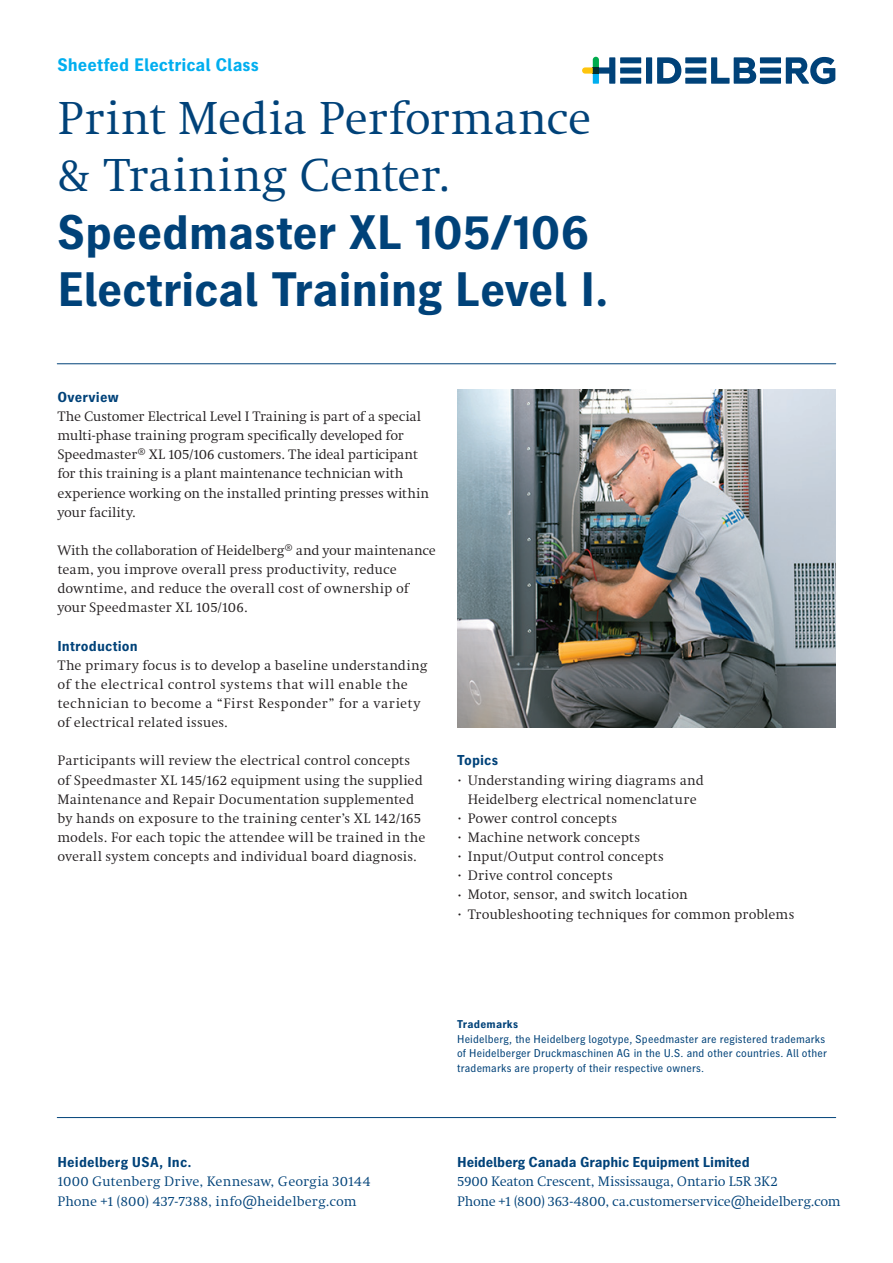
<style>
.page{position:relative;width:893px;height:1263px;background:#fff}
.page>*{position:absolute;margin:0;border:0;box-sizing:border-box;transform-origin:0 0}
._001_Headline_2_A4_A{font:700 48px/57.4px "Heidelberg Gothic Ml";letter-spacing:-.005em;color:#004279}
._010_Version_A4_Goth{font:700 18px "Heidelberg Gothic Ml";color:#00aeef}
._003_Copy_Headline_A{font:14.25px/19.2px "Heidelberg Antiqua ML";letter-spacing:.005em;color:#231f20}
._209_Address_Regular{font:14.25px "Heidelberg Antiqua ML";letter-spacing:-.005em;color:#004279}
._209_Address_Bold_Bl{font:700 14.25px "Heidelberg Gothic Ml";letter-spacing:-.01em;color:#004279}
._003_Copy_Headline_A-2{font:700 14.25px "Heidelberg Gothic Ml";letter-spacing:.01em;color:#004279}
._015_Address_Headlin{font:700 14.25px "Heidelberg Gothic Ml";letter-spacing:.01em;color:#004279}
._016_Imprint_Copy_A4{font:11.25px/14.9px "Heidelberg Gothic Ml";letter-spacing:.015em;color:#004279}
._016_Imprint_Headlin{font:700 11.25px "Heidelberg Gothic Ml";letter-spacing:.02em;color:#004279}
.s1{font-family:"Heidelberg Antiqua ML";font-weight:400}
.s2{font-size:7.5px}
</style>
<div class="page">
<hr style="left:57px;top:1117px;width:779px;height:1px;background:#004279">
<hr style="left:57px;top:363px;width:779px;height:1px;background:#004279">
<svg style="left:657px;top:57px;width:24px;height:27px"></svg>
<div style="left:646px;top:57px;width:6px;height:27px;background:#004279"></div>
<div style="left:620px;top:57px;width:21px;height:6px;background:#004279"></div>
<div style="left:620px;top:68px;width:21px;height:6px;background:#004279"></div>
<div style="left:620px;top:78px;width:21px;height:6px;background:#004279"></div>
<div style="left:685px;top:57px;width:21px;height:6px;background:#004279"></div>
<div style="left:685px;top:68px;width:21px;height:6px;background:#004279"></div>
<div style="left:685px;top:78px;width:21px;height:6px;background:#004279"></div>
<svg style="left:711px;top:57px;width:45px;height:27px"></svg>
<div style="left:760px;top:57px;width:21px;height:6px;background:#004279"></div>
<div style="left:760px;top:68px;width:21px;height:6px;background:#004279"></div>
<div style="left:760px;top:78px;width:21px;height:6px;background:#004279"></div>
<svg style="left:786px;top:57px;width:49px;height:27px"></svg>
<svg style="left:582px;top:57px;width:33px;height:27px"></svg>
<img style="left:457px;top:389px;width:379px;height:338px">
<p class="_010_Version_A4_Goth" style="left:57px;top:55px;width:203px">Sheetfed Electrical Class</p>
<p class="_001_Headline_2_A4_A" style="left:57px;top:90px;width:553px"><span class="s1">Print Media Performance &amp; Training Center.<br></span>Speedmaster XL 105/106<br>Electrical Training Level I.</p>
<p class="_003_Copy_Headline_A-2" style="left:57px;top:389px;width:63px">Overview</p>
<p class="_003_Copy_Headline_A" style="left:57px;top:407px;width:373px">The Customer Electrical Level I Training is part of a special multi-phase training program specifically developed for Speedmaster® XL 105/106 customers. The ideal participant for this training is a plant maintenance technician with experience working on the installed printing presses within your facility.</p>
<p class="_003_Copy_Headline_A" style="left:57px;top:541px;width:380px">With the collaboration of Heidelberg® and your maintenance team, you improve overall press productivity, reduce downtime, and reduce the overall cost of ownership of your Speedmaster XL 105/106.</p>
<p class="_003_Copy_Headline_A-2" style="left:57px;top:638px;width:82px">Introduction</p>
<p class="_003_Copy_Headline_A" style="left:57px;top:656px;width:372px">The primary focus is to develop a baseline understanding of the electrical control systems that will enable the technician to become a “First Responder” for a variety of electrical related issues.</p>
<p class="_003_Copy_Headline_A" style="left:57px;top:751px;width:369px">Participants will review the electrical control concepts of Speedmaster XL 145/162 equipment using the supplied Maintenance and Repair Documentation supplemented by hands on exposure to the training center’s XL 142/165 models. For each topic the attendee will be trained in the overall system concepts and individual board diagnosis.</p>
<p class="_003_Copy_Headline_A-2" style="left:457px;top:752px;width:43px">Topics</p>
<p class="_003_Copy_Headline_A" style="left:457px;top:770px;width:248px;text-align:center"><span class="s2">•</span> Understanding wiring diagrams and<br>Heidelberg electrical nomenclature</p>
<p class="_003_Copy_Headline_A" style="left:457px;top:809px;width:162px"><span class="s2">•</span> Power control concepts</p>
<p class="_003_Copy_Headline_A" style="left:457px;top:828px;width:185px"><span class="s2">•</span> Machine network concepts</p>
<p class="_003_Copy_Headline_A" style="left:457px;top:847px;width:208px"><span class="s2">•</span> Input/Output control concepts</p>
<p class="_003_Copy_Headline_A" style="left:457px;top:866px;width:157px"><span class="s2">•</span> Drive control concepts</p>
<p class="_003_Copy_Headline_A" style="left:457px;top:885px;width:232px"><span class="s2">•</span> Motor, sensor, and switch location</p>
<p class="_003_Copy_Headline_A" style="left:457px;top:904px;width:339px"><span class="s2">•</span> Troubleshooting techniques for common problems</p>
<p class="_015_Address_Headlin" style="left:57px;top:1154px;width:136px">Heidelberg USA, Inc.</p>
<p class="_209_Address_Regular" style="left:57px;top:1174px;width:315px">1000 Gutenberg Drive, Kennesaw, Georgia 30144</p>
<p class="_209_Address_Regular" style="left:57px;top:1193px;width:301px">Phone +1 (800) 437-7388, info@heidelberg.com</p>
<p class="_016_Imprint_Headlin" style="left:457px;top:1017px;width:63px">Trademarks</p>
<p class="_016_Imprint_Copy_A4" style="left:457px;top:1031px;width:371px">Heidelberg, the Heidelberg logotype, Speedmaster are registered trademarks of Heidelberger Druckmaschinen AG in the U.S. and other countries. All other trademarks are property of their respective owners.</p>
<p class="_209_Address_Bold_Bl" style="left:457px;top:1154px;width:294px">Heidelberg Canada Graphic Equipment Limited</p>
<p class="_209_Address_Regular" style="left:457px;top:1174px;width:322px">5900 Keaton Crescent, Mississauga, Ontario L5R 3K2</p>
<p class="_209_Address_Regular" style="left:457px;top:1193px;width:385px">Phone +1 (800) 363-4800, ca.customerservice@heidelberg.com</p>
</div>
